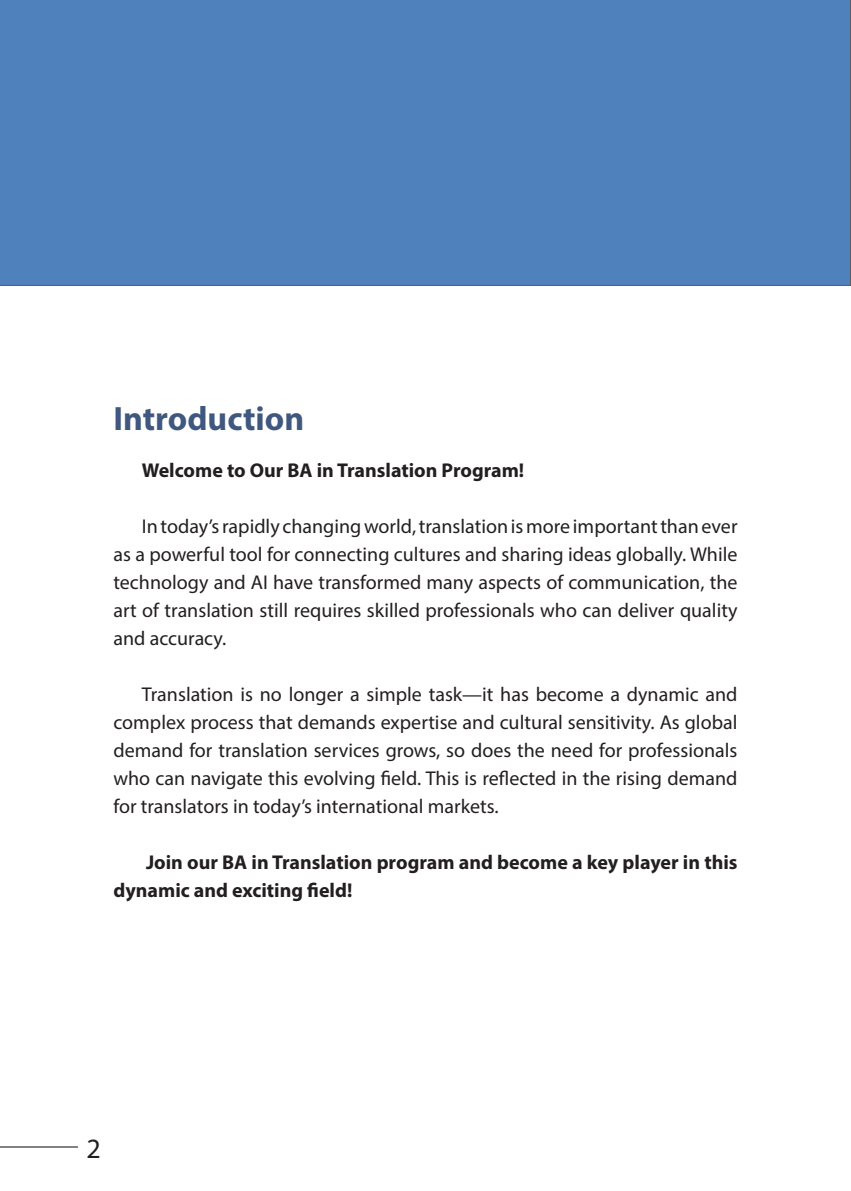
<style>
.page{position:relative;width:851px;height:1191px;background:#fff}
.page>*{position:absolute;margin:0;border:0;box-sizing:border-box;transform-origin:0 0}
.عنوان_رئيسي{font:700 33.8px "Myriad Pro";color:#405880}
.t1{font:28px "Myriad Pro";color:#231f20}
.عنوان_رئيسي-2{font:20px/28px "Myriad Pro";color:#231f20;text-align:justify}
.عنوان_رئيسي-3{font:700 20px/28px "Myriad Pro";color:#231f20}
</style>
<div class="page">
<hr style="left:0;top:1146px;width:77px;height:1px;background:#828281">
<div style="left:0;top:0;width:850px;height:286px;background:#4f81bd"></div>
<p class="عنوان_رئيسي" style="left:113px;top:396px;width:192px">Introduction</p>
<p class="عنوان_رئيسي-3" style="left:142px;top:456px;width:384px">Welcome to Our BA in Translation Program!</p>
<p class="عنوان_رئيسي-2" style="left:113px;top:512px;width:625px;text-indent:28px">In today’s rapidly changing world, translation is more important than ever as a powerful tool for connecting cultures and sharing ideas globally. While technology and AI have transformed many aspects of communication, the art of translation still requires skilled professionals who can deliver quality and accuracy.</p>
<p class="عنوان_رئيسي-2" style="left:113px;top:680px;width:625px;text-indent:28px">Translation is no longer a simple task—it has become a dynamic and complex process that demands expertise and cultural sensitivity. As global demand for translation services grows, so does the need for professionals who can navigate this evolving field. This is reflected in the rising demand for translators in today’s international markets.</p>
<p class="عنوان_رئيسي-3" style="left:113px;top:848px;width:625px;text-indent:33px">Join our BA in Translation program and become a key player in this dynamic and exciting field!</p>
<h2 class="t1" style="left:86px;top:1130px;width:16px">2</h2>
</div>
